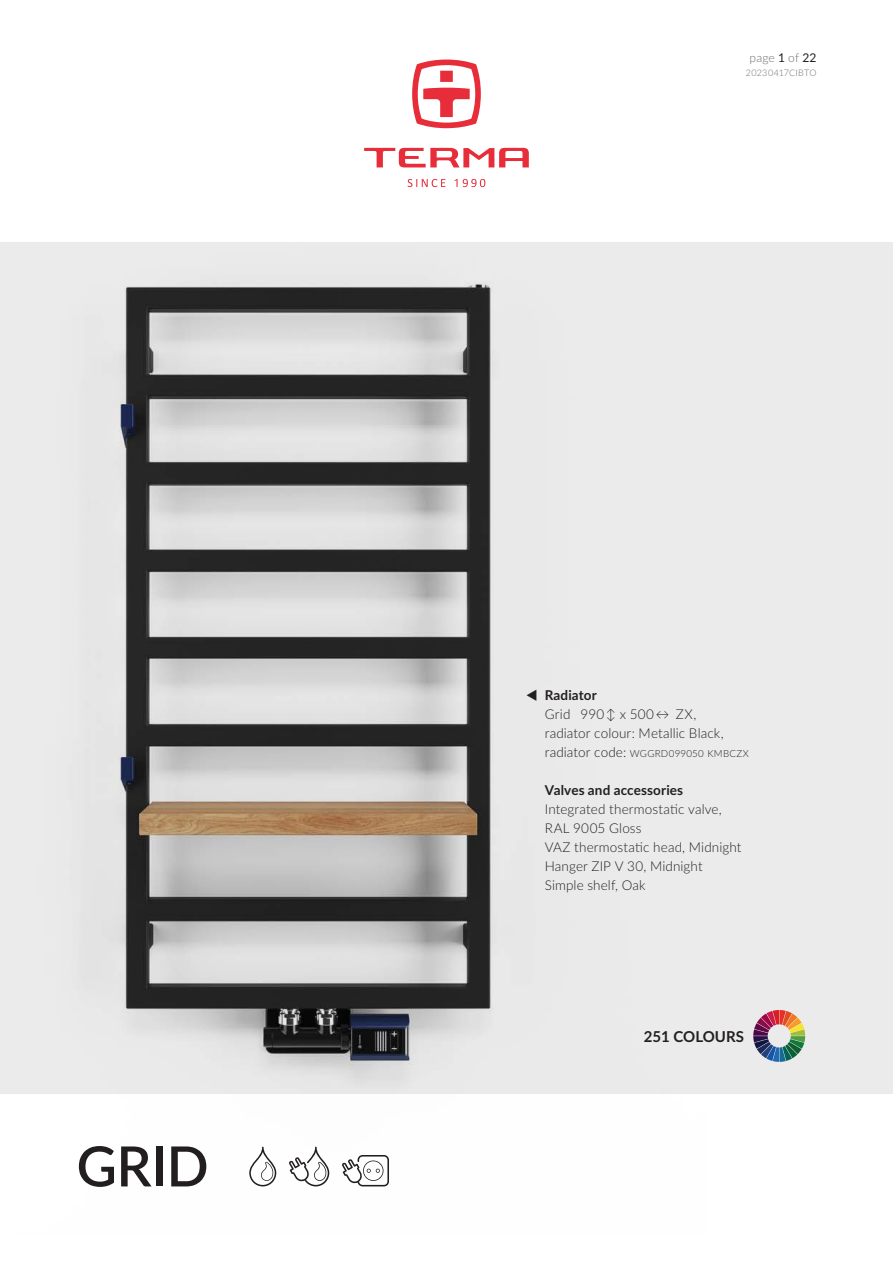
<style>
.page{position:relative;width:893px;height:1263px;background:#fff}
.page>*{position:absolute;margin:0;border:0;box-sizing:border-box;transform-origin:0 0}
.Tytuł_-_Grzejnik{font:600 55.5px "Lato";color:#231f20}
.Tekst_10_pkt{font:700 15px "Lato";color:#231f20}
.Podpis{font:300 13.5px "Lato";letter-spacing:.01em;color:#231f20}
.Podpis-2{font:700 13.5px "Lato";letter-spacing:.01em;color:#231f20}
.t1{font:300 12px "Lato";letter-spacing:.01em;color:#6c6d70}
.Podpis-3{font:300 9.75px "Lato";letter-spacing:.025em;color:#231f20}
.t2{font:300 9px "Lato";letter-spacing:.03em;color:#6c6d70}
.s1{font-weight:400;color:#231f20}
.s2{font-size:13.5px}
</style>
<div class="page">
<div style="left:0;top:242px;width:893px;height:852px;background:#ebebeb"></div>
<svg style="left:753px;top:1010px;width:52px;height:52px"></svg>
<img style="left:108px;top:128px;width:421px;height:1059px">
<svg style="left:412px;top:60px;width:69px;height:68px"></svg>
<svg style="left:364px;top:148px;width:165px;height:19px"></svg>
<svg style="left:408px;top:179px;width:37px;height:8px"></svg>
<svg style="left:455px;top:179px;width:30px;height:8px"></svg>
<p class="Tytuł_-_Grzejnik" style="left:77px;top:1126px;width:134px">GRID</p>
<p class="t1" style="left:750px;top:49px;width:68px">page <span class="s1">1</span> of <span class="s1">22</span></p>
<p class="t2" style="left:746px;top:67px;width:72px">20230417CIBTO</p>
<p class="Podpis-2" style="left:526px;top:686px;width:72px">▼ Radiator</p>
<p class="Podpis" style="left:545px;top:705px;width:153px">Grid 990 ↕ x 500 ↔ ZX,</p>
<p class="Podpis" style="left:545px;top:724px;width:180px">radiator colour: Metallic Black,</p>
<p class="Podpis-3" style="left:545px;top:747px;width:206px"><span class="s2">radiator code:</span> WGGRD099050 KMBCZX</p>
<p class="Podpis-2" style="left:545px;top:780px;width:140px">Valves and accessories</p>
<p class="Podpis" style="left:545px;top:800px;width:178px">Integrated thermostatic valve,</p>
<p class="Podpis" style="left:545px;top:818px;width:98px">RAL 9005 Gloss</p>
<p class="Podpis" style="left:545px;top:837px;width:198px">VAZ thermostatic head, Midnight</p>
<p class="Podpis" style="left:545px;top:856px;width:159px">Hanger ZIP V 30, Midnight</p>
<p class="Podpis" style="left:545px;top:875px;width:102px">Simple shelf, Oak</p>
<p class="Tekst_10_pkt" style="left:644px;top:1025px;width:102px">251 COLOURS</p>
</div>
